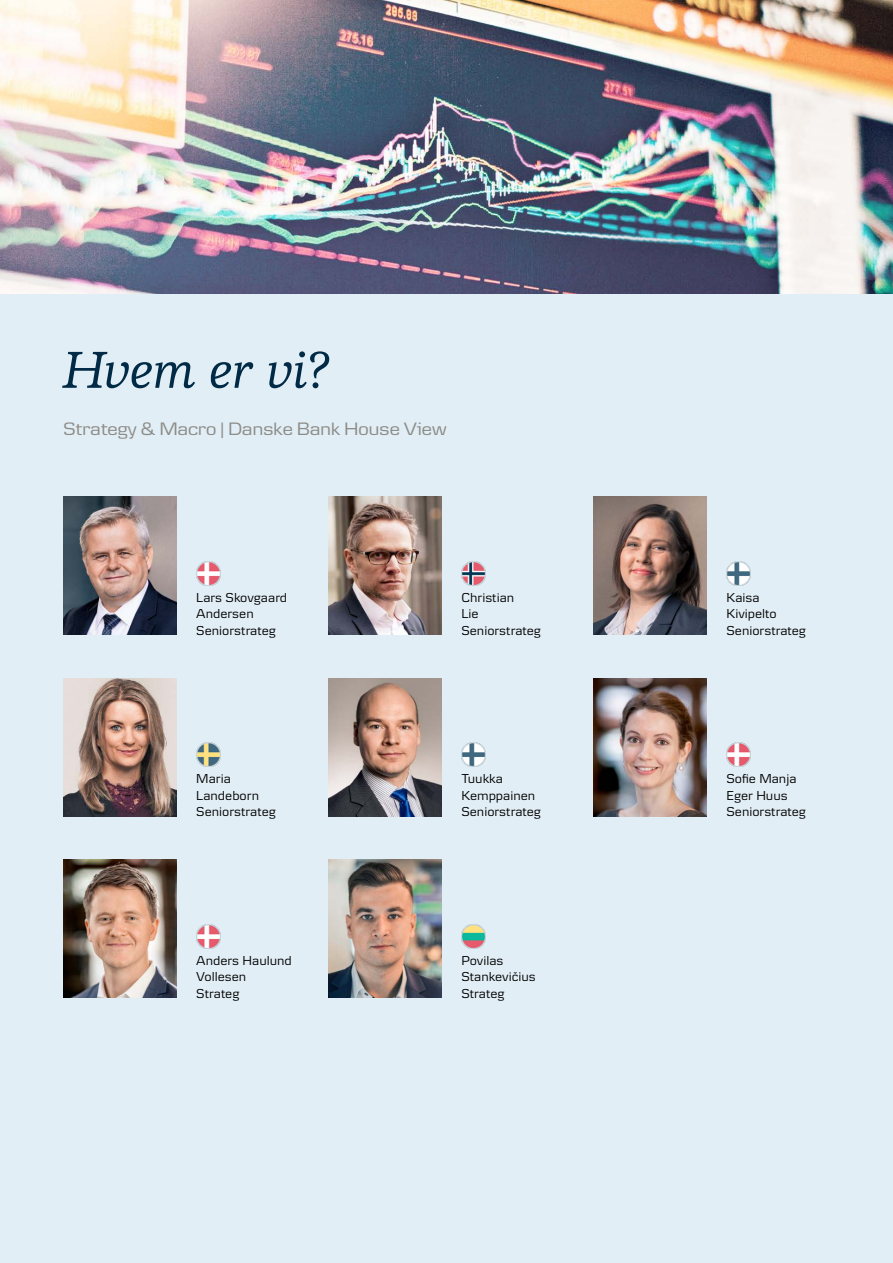
<style>
.page{position:relative;width:893px;height:1263px;background:#fff}
.page>*{position:absolute;margin:0;border:0;box-sizing:border-box;transform-origin:0 0}
.t1{font:italic 500 54px "Danske Human";color:#002a45}
.t2{font:18.75px "Danske Headline";letter-spacing:.01em;color:#8c8c88}
.t3{font:13.5px/16.5px "Danske Textv 2";color:#000}
</style>
<div class="page">
<div style="left:0;top:217px;width:893px;height:1046px;background:#e2eef5"></div>
<img style="left:0;top:0;width:893px;height:293px">
<img style="left:196px;top:743px;width:24px;height:24px">
<img style="left:461px;top:924px;width:24px;height:24px">
<img style="left:461px;top:561px;width:24px;height:24px">
<img style="left:726px;top:561px;width:24px;height:24px">
<img style="left:461px;top:743px;width:24px;height:24px">
<img style="left:196px;top:561px;width:24px;height:24px">
<img style="left:196px;top:924px;width:24px;height:24px">
<img style="left:726px;top:743px;width:24px;height:24px">
<img style="left:64px;top:496px;width:112px;height:139px">
<img style="left:594px;top:496px;width:113px;height:139px">
<img style="left:329px;top:496px;width:112px;height:139px">
<img style="left:64px;top:678px;width:112px;height:138px">
<img style="left:64px;top:859px;width:112px;height:139px">
<img style="left:594px;top:678px;width:113px;height:138px">
<img style="left:329px;top:678px;width:112px;height:138px">
<img style="left:329px;top:859px;width:112px;height:139px">
<h1 class="t1" style="left:62px;top:340px;width:268px">Hvem er vi?</h1>
<h2 class="t2" style="left:64px;top:418px;width:385px">Strategy &amp; Macro | Danske Bank House View</h2>
<p class="t3" style="left:196px;top:589px;width:92px">Lars Skovgaard<br>Andersen<br>Seniorstrateg</p>
<p class="t3" style="left:726px;top:589px;width:81px">Kaisa<br>Kivipelto<br>Seniorstrateg</p>
<p class="t3" style="left:461px;top:589px;width:81px">Christian<br>Lie<br>Seniorstrateg</p>
<p class="t3" style="left:196px;top:770px;width:81px">Maria<br>Landeborn<br>Seniorstrateg</p>
<p class="t3" style="left:196px;top:952px;width:97px">Anders Haulund<br>Vollesen<br>Strateg</p>
<p class="t3" style="left:461px;top:770px;width:81px">Tuukka<br>Kemppainen<br>Seniorstrateg</p>
<p class="t3" style="left:461px;top:952px;width:76px">Povilas<br>Stankevičius<br>Strateg</p>
<p class="t3" style="left:726px;top:770px;width:81px">Sofie Manja<br>Eger Huus<br>Seniorstrateg</p>
</div>
